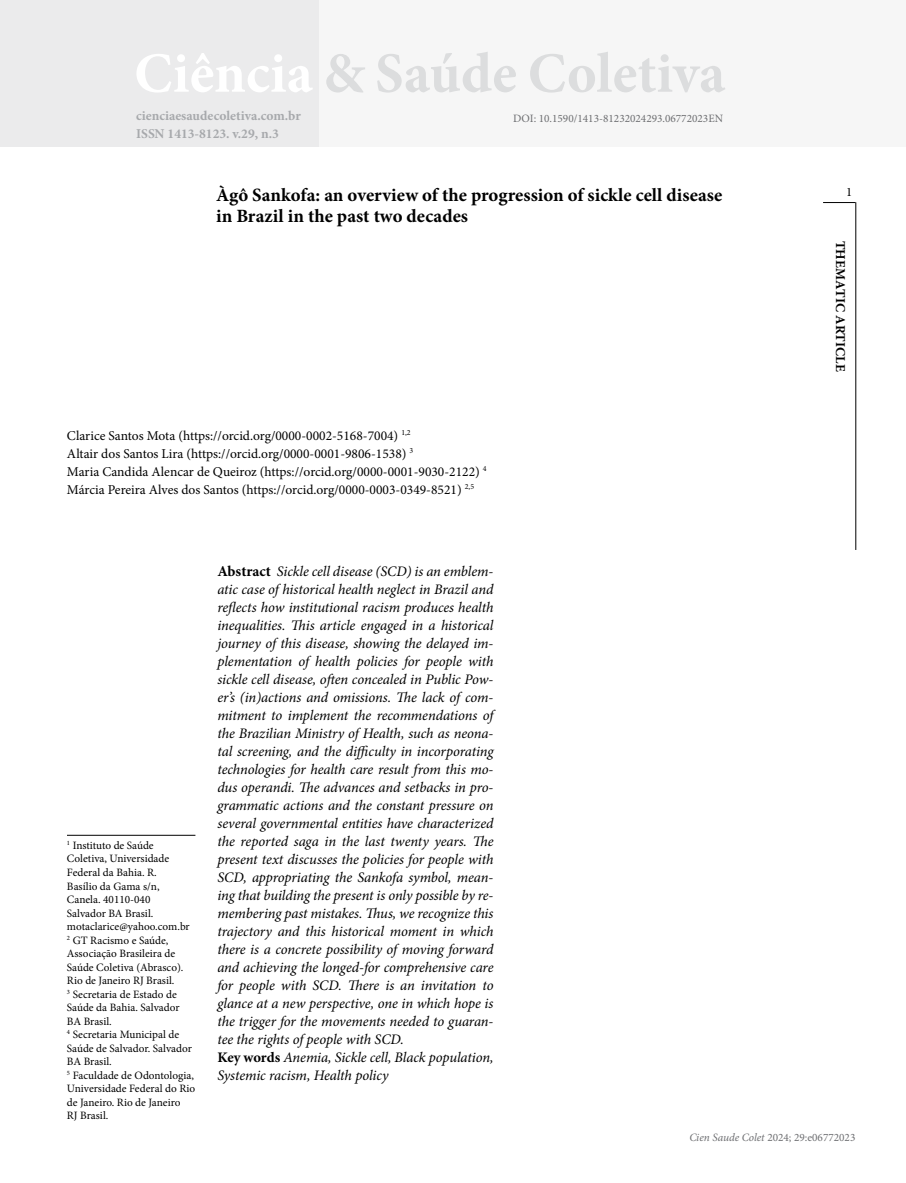
<style>
.page{position:relative;width:906px;height:1183px;background:#fff}
.page>*{position:absolute;margin:0;border:0;box-sizing:border-box;transform-origin:0 0}
.t1{font:700 57px "Minion Pro";letter-spacing:.005em;color:#dcddde}
.t2{font:700 18.75px "Minion Pro";color:#000}
.t3{font:italic 14.55px/18px "Minion Pro";letter-spacing:-.01em;color:#000}
.t4{font:13.5px/18px "Minion Pro";color:#000}
.t5{font:700 13.5px/18px "Minion Pro";color:#a7a9ac}
.t6{font:700 13.5px "Minion Pro";letter-spacing:.01em;color:#000}
.t7{font:12.75px "Minion Pro";color:#000}
.t8{font:11.25px/13.5px "Minion Pro";color:#000}
.t9{font:11.25px "Minion Pro";color:#6d6e71}
.s1{color:#fff}
.s2{font-weight:700;font-style:normal;font-size:15px}
.s3{font-weight:700;font-style:normal}
.s4{font-style:italic}
</style>
<div class="page">
<div style="left:319px;top:0;width:587px;height:147px;background:#f6f6f6"></div>
<hr style="left:823px;top:202px;width:32px;height:1px;background:#000">
<hr style="left:855px;top:202px;width:1px;height:348px;background:#000">
<hr style="left:67px;top:834px;width:128px;height:1px;background:#000">
<div style="left:0;top:0;width:319px;height:147px;background:#ebebec"></div>
<h1 class="t1" style="left:134px;top:33px;width:593px"><span class="s1">Ciência</span> &amp; Saúde Coletiva</h1>
<p class="t5" style="left:136px;top:106px;width:166px">cienciaesaudecoletiva.com.br<br>ISSN 1413-8123. v.29, n.3</p>
<p class="t9" style="left:513px;top:111px;width:211px">DOI: 10.1590/1413-81232024293.06772023EN</p>
<p class="t2" style="left:216px;top:181px;width:508px">Àgô Sankofa: an overview of the progression of sickle cell disease</p>
<p class="t7" style="left:846px;top:183px;width:8px">1</p>
<p class="t2" style="left:216px;top:203px;width:253px">in Brazil in the past two decades</p>
<p class="t4" style="left:67px;top:426px;width:421px">Clarice Santos Mota (https://orcid.org/0000-0002-5168-7004) <sup>1,2<br></sup>Altair dos Santos Lira (https://orcid.org/0000-0001-9806-1538) <sup>3<br></sup>Maria Candida Alencar de Queiroz (https://orcid.org/0000-0001-9030-2122) <sup>4<br></sup>Márcia Pereira Alves dos Santos (https://orcid.org/0000-0003-0349-8521) <sup>2,5</sup></p>
<p class="t8" style="left:67px;top:838px;width:130px"><sup>1</sup> Instituto de Saúde<br>Coletiva, Universidade<br>Federal da Bahia. R.<br>Basílio da Gama s/n,<br>Canela. 40110-040<br>Salvador BA Brasil. motaclarice@yahoo.com.br<br><sup>2</sup> GT Racismo e Saúde,<br>Associação Brasileira de<br>Saúde Coletiva (Abrasco).<br>Rio de Janeiro RJ Brasil.<br><sup>3</sup> Secretaria de Estado de<br>Saúde da Bahia. Salvador<br>BA Brasil.<br><sup>4</sup> Secretaria Municipal de<br>Saúde de Salvador. Salvador<br>BA Brasil.<br><sup>5</sup> Faculdade de Odontologia,<br>Universidade Federal do Rio de Janeiro. Rio de Janeiro<br>RJ Brasil.</p>
<p class="t3" style="left:217px;top:562px;width:278px"><span class="s2">Abstract</span> Sickle cell disease (SCD) is an emblem&shy;atic case of historical health neglect in Brazil and reflects how institutional racism produces health inequalities. This article engaged in a historical journey of this disease, showing the delayed im&shy;plementation of health policies for people with sickle cell disease, often concealed in Public Pow&shy;er’s (in)actions and omissions. The lack of com&shy;mitment to implement the recommendations of the Brazilian Ministry of Health, such as neona&shy;tal screening, and the difficulty in incorporating technologies for health care result from this mo&shy;dus operandi. The advances and setbacks in pro&shy;grammatic actions and the constant pressure on several governmental entities have characterized the reported saga in the last twenty years. The present text discusses the policies for people with SCD, appropriating the Sankofa symbol, mean&shy;ing that building the present is only possible by re&shy;membering past mistakes. Thus, we recognize this trajectory and this historical moment in which there is a concrete possibility of moving forward and achieving the longed-for comprehensive care for people with SCD. There is an invitation to glance at a new perspective, one in which hope is the trigger for the movements needed to guaran&shy;tee the rights of people with SCD.<br><span class="s3">Key words</span> Anemia, Sickle cell, Black population, Systemic racism, Health policy</p>
<p class="t6" style="left:850px;top:240px;width:133px;rotate:90deg">THEMATIC ARTICLE</p>
<p class="t9" style="left:689px;top:1129px;width:168px"><span class="s4">Cien Saude Colet</span> 2024; 29:e06772023</p>
</div>
